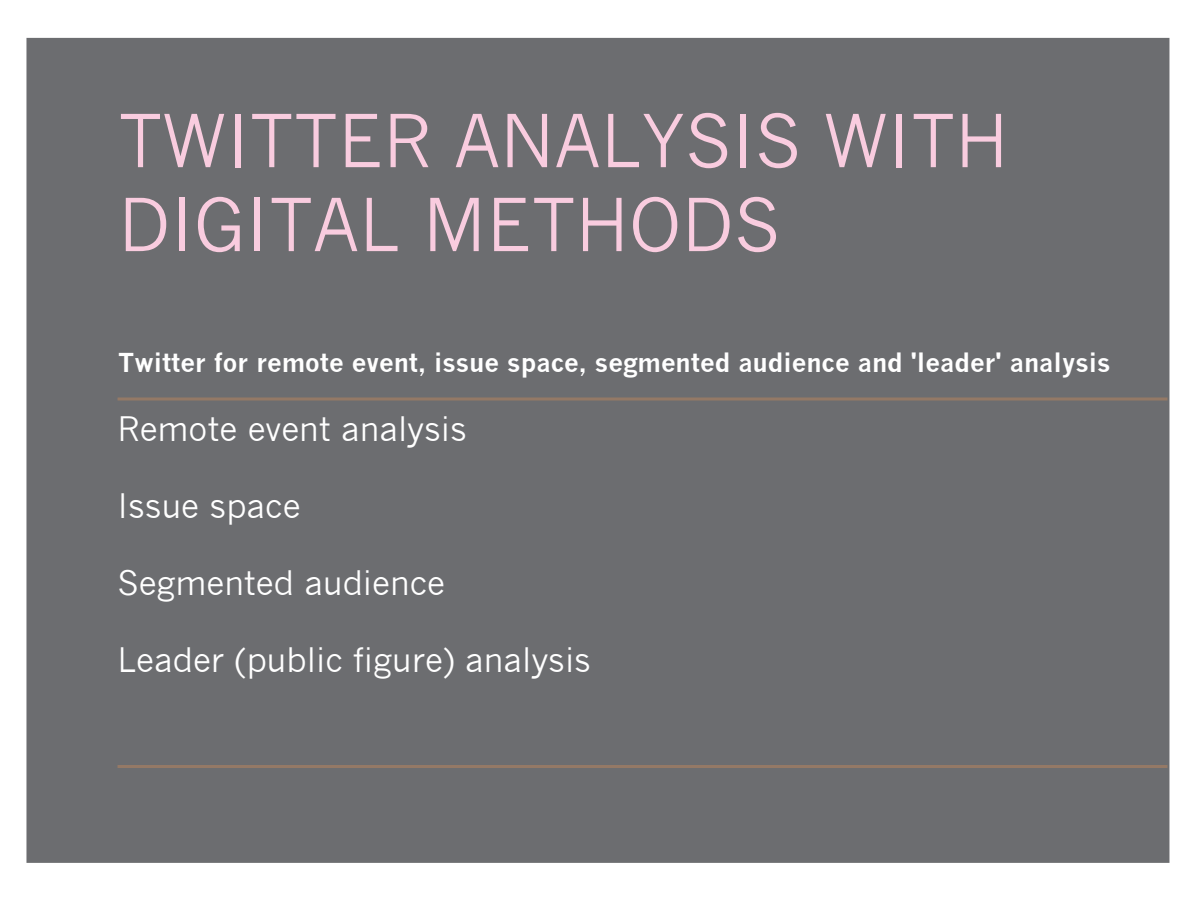
<style>
.page{position:relative;width:1200px;height:900px;background:#fff}
.page>*{position:absolute;margin:0;border:0;box-sizing:border-box;transform-origin:0 0}
.t1{font:72px/84px "News Gothic";color:#f9ccdf}
.t2{font:33px "News Gothic";color:#fff}
.t3{font:700 25.5px "News Gothic";color:#fff}
.s1{font-style:inherit}
</style>
<div class="page">
<div style="left:26px;top:38px;width:1143px;height:825px;background:#6c6d70"></div>
<svg style="left:117px;top:396px;width:1053px;height:6px"></svg>
<svg style="left:117px;top:764px;width:1053px;height:6px"></svg>
<h1 class="t1" style="left:118px;top:99px;width:892px">TWITTER ANALYSIS WITH<br>DIGITAL METHODS</h1>
<p class="t3" style="left:118px;top:347px;width:994px"><span class="s1">Twitter</span> for remote event, issue space, segmented audience and 'leader' analysis</p>
<p class="t2" style="left:117px;top:410px;width:351px">Remote event analysis</p>
<p class="t2" style="left:117px;top:487px;width:185px">Issue space</p>
<p class="t2" style="left:117px;top:564px;width:329px">Segmented audience</p>
<p class="t2" style="left:117px;top:641px;width:475px">Leader (public figure) analysis</p>
</div>
